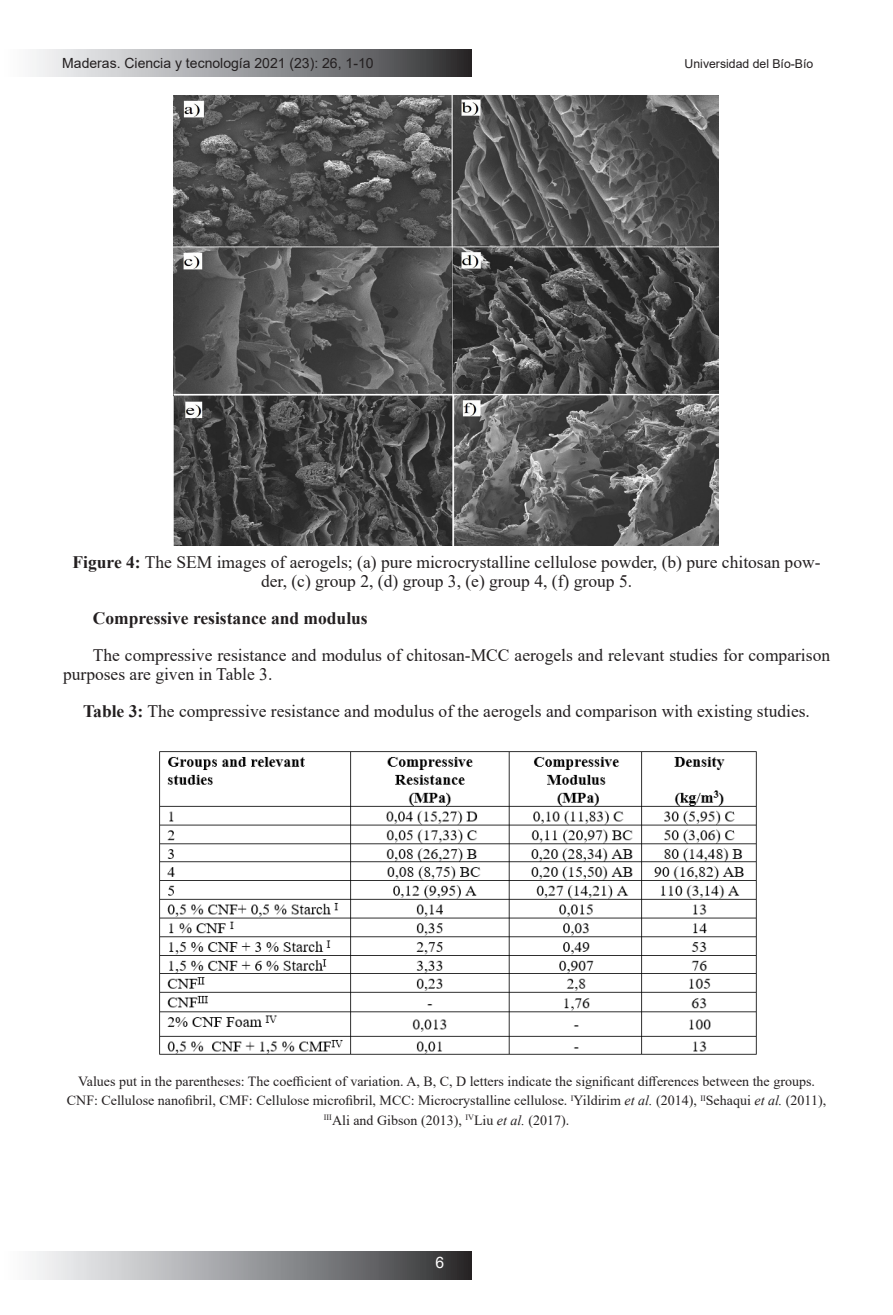
<style>
.page{position:relative;width:893px;height:1315px;background:#fff}
.page>*{position:absolute;margin:0;border:0;box-sizing:border-box;transform-origin:0 0}
.t1{font:17.5px/19.2px "Times New Roman";color:#231f20;text-align:center}
.t2{font:700 17.5px "Times New Roman";color:#231f20}
.t3{font:15.75px "Arial";color:#fff}
.t4{font:14px/19.2px "Times New Roman";color:#231f20;text-align:center}
.t5{font:14px "Arial";color:#231f20}
.t6{font:12.25px "Arial";color:#231f20}
.s1{font-weight:700}
.s2{font-style:italic}
</style>
<div class="page">
<div style="left:0;top:49px;width:471px;height:28px;background:linear-gradient(to right,#fff,#333436)"></div>
<div style="left:0;top:1252px;width:471px;height:27px;background:linear-gradient(to right,#fff,#333436)"></div>
<img style="left:174px;top:95px;width:545px;height:450px">
<img style="left:159px;top:751px;width:598px;height:304px">
<p class="t5" style="left:62px;top:53px;width:313px">Maderas. Ciencia y tecnología 2021 (23): 26, 1-10</p>
<p class="t6" style="left:685px;top:56px;width:130px">Universidad del Bío-Bío</p>
<p class="t1" style="left:73px;top:552px;width:750px"><span class="s1">Figure 4:</span> The SEM images of aerogels; (a) pure microcrystalline cellulose powder, (b) pure chitosan pow&shy;der, (c) group 2, (d) group 3, (e) group 4, (f) group 5.</p>
<p class="t2" style="left:93px;top:605px;width:276px">Compressive resistance and modulus</p>
<p class="t1" style="left:63px;top:645px;width:769px;text-align:left;text-indent:30px">The compressive resistance and modulus of chitosan-MCC aerogels and relevant studies for comparison purposes are given in Table 3.</p>
<p class="t1" style="left:83px;top:701px;width:728px"><span class="s1">Table 3:</span> The compressive resistance and modulus of the aerogels and comparison with existing studies.</p>
<p class="t4" style="left:67px;top:1071px;width:761px">Values put in the parentheses: The coefficient of variation. A, B, C, D letters indicate the significant differences between the groups.<br>CNF: Cellulose nanofibril, CMF: Cellulose microfibril, MCC: Microcrystalline cellulose. <sup>I</sup>Yildirim <span class="s2">et al.</span> (2014), <sup>II</sup>Sehaqui <span class="s2">et al.</span> (2011),<br><sup>III</sup>Ali and Gibson (2013), <sup>IV</sup>Liu <span class="s2">et al.</span> (2017).</p>
<p class="t3" style="left:435px;top:1252px;width:10px">6</p>
</div>
